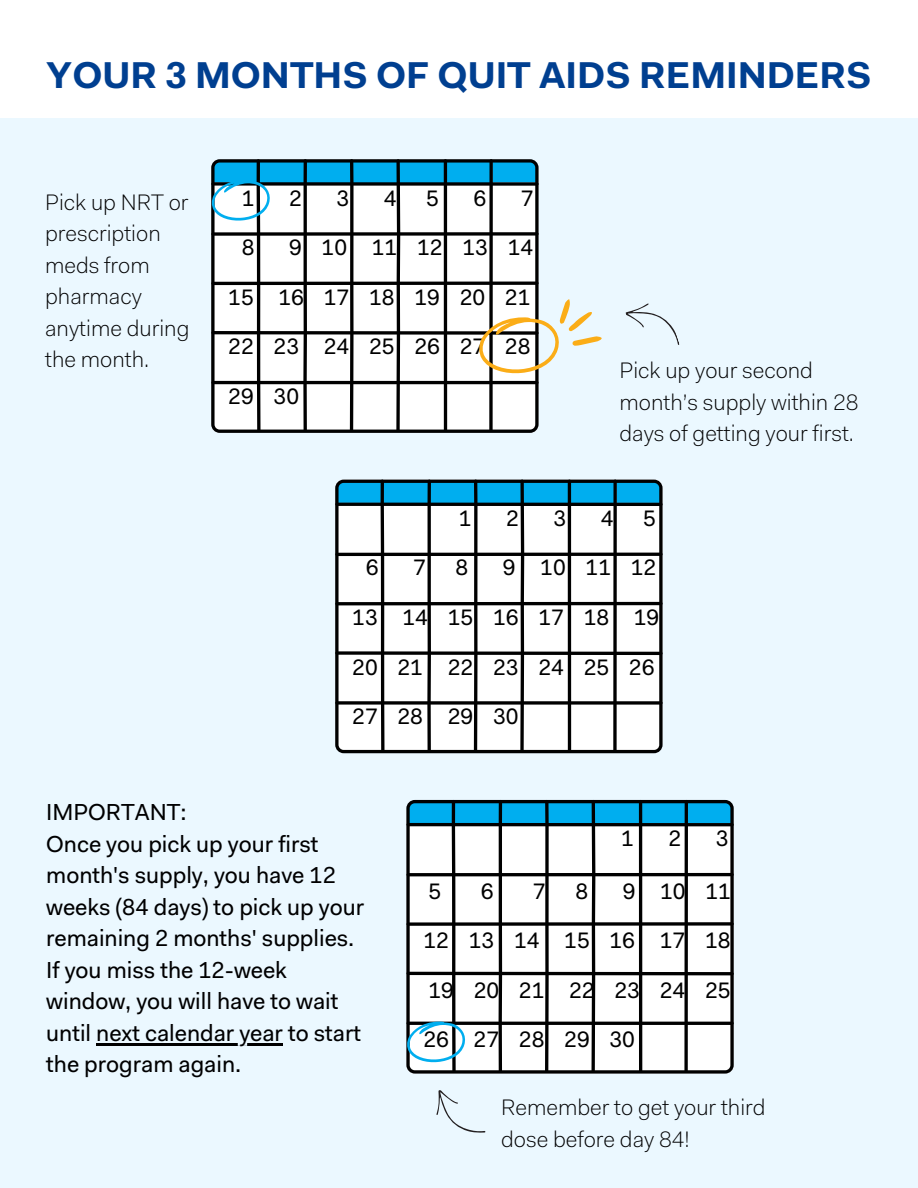
<style>
.page{position:relative;width:918px;height:1188px;background:#ebf8ff}
.page>*{position:absolute;margin:0;border:0;box-sizing:border-box;transform-origin:0 0}
.t1{font:700 37.5px "Fakt Pro";color:#003f90}
.t2{font:23.25px/31.5px "Fakt Pro";color:#000}
.t3{font:300 22.5px/31.5px "Fakt Pro";color:#000}
.t4{font:22.5px "Fakt Pro";color:#000}
</style>
<div class="page">
<svg style="left:216px;top:159px;width:323px;height:274px;background:#c5d1d6"></svg>
<svg style="left:478px;top:299px;width:124px;height:75px"></svg>
<svg style="left:211px;top:159px;width:59px;height:273px;background:#bbcad0"></svg>
<svg style="left:335px;top:480px;width:328px;height:273px;background:#c6d1d6"></svg>
<svg style="left:410px;top:800px;width:324px;height:273px;background:#c8d4d8"></svg>
<svg style="left:406px;top:800px;width:60px;height:272px;background:#bccbd1"></svg>
<div style="left:0;top:0;width:918px;height:118px;background:#fff"></div>
<svg style="left:436px;top:1090px;width:49px;height:42px"></svg>
<hr style="left:96px;top:1043px;width:187px;height:2px;background:#000">
<svg style="left:625px;top:303px;width:55px;height:42px"></svg>
<p class="t1" style="left:46px;top:60px;width:827px">YOUR 3 MONTHS OF QUIT AIDS REMINDERS</p>
<p class="t3" style="left:45px;top:188px;width:145px">Pick up NRT or prescription</p>
<p class="t3" style="left:45px;top:251px;width:146px">meds from pharmacy anytime during the month.</p>
<p class="t4" style="left:242px;top:189px;width:14px">1</p>
<p class="t4" style="left:289px;top:189px;width:14px">2</p>
<p class="t4" style="left:336px;top:189px;width:14px">3</p>
<p class="t4" style="left:384px;top:189px;width:14px">4</p>
<p class="t4" style="left:426px;top:189px;width:14px">5</p>
<p class="t4" style="left:474px;top:189px;width:14px">6</p>
<p class="t4" style="left:521px;top:189px;width:14px">7</p>
<p class="t4" style="left:242px;top:238px;width:14px">8</p>
<p class="t4" style="left:289px;top:238px;width:246px">9 10 11 12 13 14</p>
<p class="t4" style="left:228px;top:288px;width:304px">15 16 17 18 19 20 21</p>
<p class="t4" style="left:228px;top:337px;width:304px">22 23 24 25 26 27 28</p>
<p class="t4" style="left:228px;top:387px;width:72px">29 30</p>
<p class="t3" style="left:620px;top:357px;width:241px">Pick up your second month’s supply within 28 days of getting your first.</p>
<p class="t4" style="left:459px;top:509px;width:14px">1</p>
<p class="t4" style="left:506px;top:509px;width:14px">2</p>
<p class="t4" style="left:554px;top:509px;width:14px">3</p>
<p class="t4" style="left:601px;top:509px;width:14px">4</p>
<p class="t4" style="left:643px;top:509px;width:14px">5</p>
<p class="t4" style="left:366px;top:559px;width:14px">6</p>
<p class="t4" style="left:413px;top:559px;width:14px">7</p>
<p class="t4" style="left:456px;top:559px;width:14px">8</p>
<p class="t4" style="left:503px;top:559px;width:155px">9 10 11 12</p>
<p class="t4" style="left:352px;top:608px;width:309px">13 14 15 16 17 18 19</p>
<p class="t4" style="left:352px;top:658px;width:304px">20 21 22 23 24 25 26</p>
<p class="t4" style="left:352px;top:707px;width:168px">27 28 29 30</p>
<p class="t2" style="left:46px;top:799px;width:142px">IMPORTANT:</p>
<p class="t2" style="left:46px;top:830px;width:319px">Once you pick up your first month's supply, you have 12 weeks (84 days) to pick up your remaining 2 months' supplies.<br>If you miss the 12-week window, you will have to wait until next calendar year to start the program again.</p>
<p class="t4" style="left:621px;top:829px;width:14px">1</p>
<p class="t4" style="left:669px;top:829px;width:14px">2</p>
<p class="t4" style="left:716px;top:829px;width:14px">3</p>
<p class="t4" style="left:428px;top:882px;width:14px">5</p>
<p class="t4" style="left:481px;top:882px;width:14px">6</p>
<p class="t4" style="left:533px;top:882px;width:14px">7</p>
<p class="t4" style="left:575px;top:882px;width:14px">8</p>
<p class="t4" style="left:623px;top:882px;width:110px">9 10 11</p>
<p class="t4" style="left:423px;top:931px;width:309px">12 13 14 15 16 17 18</p>
<p class="t4" style="left:428px;top:981px;width:304px">19 20 21 22 23 24 25</p>
<p class="t4" style="left:423px;top:1031px;width:213px">26 27 28 29 30</p>
<p class="t3" style="left:501px;top:1094px;width:266px">Remember to get your third dose before day 84!</p>
</div>
